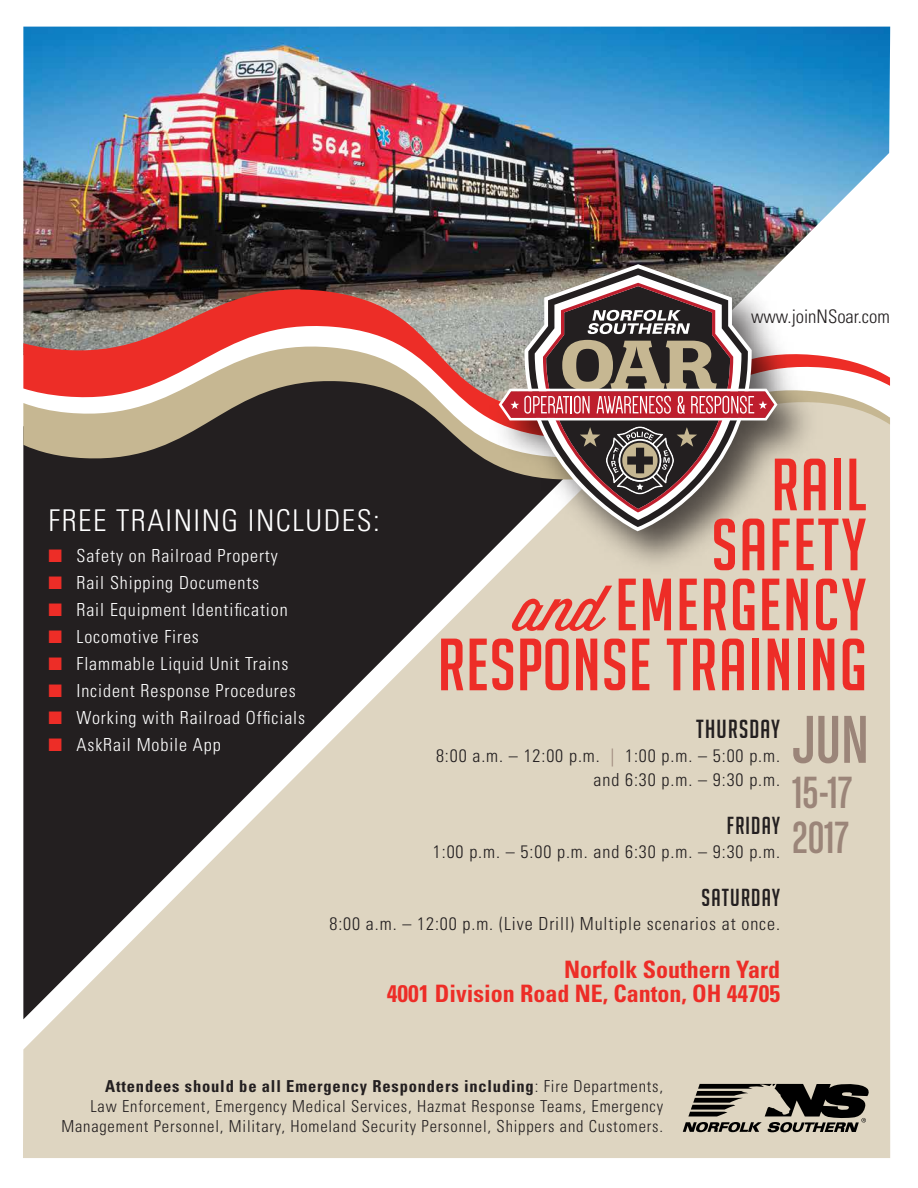
<style>
.page{position:relative;width:918px;height:1188px;background:#fff}
.page>*{position:absolute;margin:0;border:0;box-sizing:border-box;transform-origin:0 0}
.t1{font:72px/60px "Big Noodle Titling";letter-spacing:.03em;color:#ed2d27;text-align:right}
.t2{font:72px "Chalet Comprime Cologne Sixty";color:#9b8579}
.t3{font:48px/45px "Chalet Comprime Cologne Sixty";color:#9b8579}
.t4{font:300 condensed 30px "Univers LT Std";letter-spacing:.05em;color:#fff}
.t5{font:25.5px "Big Noodle Titling";letter-spacing:.05em;color:#231f20}
.t6{font:700 condensed 24px/24px "Univers LT Std";color:#ed2d27;text-align:right}
.t7{font:24px "Big Noodle Titling";letter-spacing:.05em;color:#231f20}
.t8{font:300 condensed 18.75px "Univers LT Std";color:#231f20}
.t9{font:300 condensed 18px "Univers LT Std";letter-spacing:.05em;color:#fff}
.t10{font:300 condensed 18px/24px "Univers LT Std";letter-spacing:.05em;color:#231f20;text-align:right}
.t11{font:300 condensed 16.5px/19.8px "Univers LT Std";letter-spacing:.05em;color:#231f20;text-align:right}
.s1{font-family:"Wisdom Script";font-size:62.1px}
.s2{color:#ed2d27}
.s3{color:#9b8579}
.s4{font-weight:700}
</style>
<div class="page">
<div style="left:23px;top:485px;width:867px;height:673px;background:#ded5c1"></div>
<svg style="left:23px;top:485px;width:548px;height:534px;background:#847e75"></svg>
<img style="left:23px;top:27px;width:867px;height:248px">
<svg style="left:23px;top:447px;width:867px;height:38px;background:#403b38"></svg>
<svg style="left:23px;top:275px;width:867px;height:172px"></svg>
<img style="left:478px;top:244px;width:356px;height:344px">
<svg style="left:525px;top:264px;width:227px;height:267px;background:#89837a"></svg>
<svg style="left:528px;top:268px;width:220px;height:259px"></svg>
<svg style="left:499px;top:283px;width:279px;height:229px"></svg>
<svg style="left:683px;top:1083px;width:187px;height:49px;background:#726d63"></svg>
<p class="t8" style="left:751px;top:305px;width:140px">www.joinNSoar.com</p>
<h1 class="t1" style="left:438px;top:455px;width:430px">RAIL<br>SAFETY<br><span class="s1">and</span> EMERGENCY<br>RESPONSE TRAINING</h1>
<h3 class="t4" style="left:49px;top:503px;width:333px">FREE TRAINING INCLUDES:</h3>
<p class="t9" style="left:49px;top:545px;width:231px"><span class="s2">■</span> Safety on Railroad Property</p>
<p class="t9" style="left:49px;top:572px;width:212px"><span class="s2">■</span> Rail Shipping Documents</p>
<p class="t9" style="left:49px;top:599px;width:241px"><span class="s2">■</span> Rail Equipment Identification</p>
<p class="t9" style="left:49px;top:626px;width:152px"><span class="s2">■</span> Locomotive Fires</p>
<p class="t9" style="left:49px;top:653px;width:241px"><span class="s2">■</span> Flammable Liquid Unit Trains</p>
<p class="t9" style="left:49px;top:680px;width:249px"><span class="s2">■</span> Incident Response Procedures</p>
<p class="t9" style="left:49px;top:707px;width:258px"><span class="s2">■</span> Working with Railroad Officials</p>
<p class="t9" style="left:49px;top:734px;width:174px"><span class="s2">■</span> AskRail Mobile App</p>
<h1 class="t2" style="left:793px;top:700px;width:78px">JUN</h1>
<h2 class="t3" style="left:793px;top:769px;width:61px">15-17<br>2017</h2>
<h3 class="t5" style="left:696px;top:715px;width:85px">THURSDAY</h3>
<p class="t10" style="left:436px;top:744px;width:346px">8:00 a.m. – 12:00 p.m. <span class="s3">|</span> 1:00 p.m. – 5:00 p.m. and 6:30 p.m. – 9:30 p.m.</p>
<h3 class="t7" style="left:727px;top:813px;width:55px">FRIDAY</h3>
<p class="t10" style="left:433px;top:840px;width:349px">1:00 p.m. – 5:00 p.m. and 6:30 p.m. – 9:30 p.m.</p>
<h3 class="t7" style="left:702px;top:885px;width:80px">SATURDAY</h3>
<p class="t10" style="left:330px;top:912px;width:452px">8:00 a.m. – 12:00 p.m. (Live Drill) Multiple scenarios at once.</p>
<h3 class="t6" style="left:387px;top:957px;width:395px">Norfolk Southern Yard<br>4001 Division Road NE, Canton, OH 44705</h3>
<p class="t11" style="left:61px;top:1077px;width:603px"><span class="s4">Attendees should be all Emergency Responders including</span>: Fire Departments,<br>Law Enforcement, Emergency Medical Services, Hazmat Response Teams, Emergency<br>Management Personnel, Military, Homeland Security Personnel, Shippers and Customers.</p>
</div>
